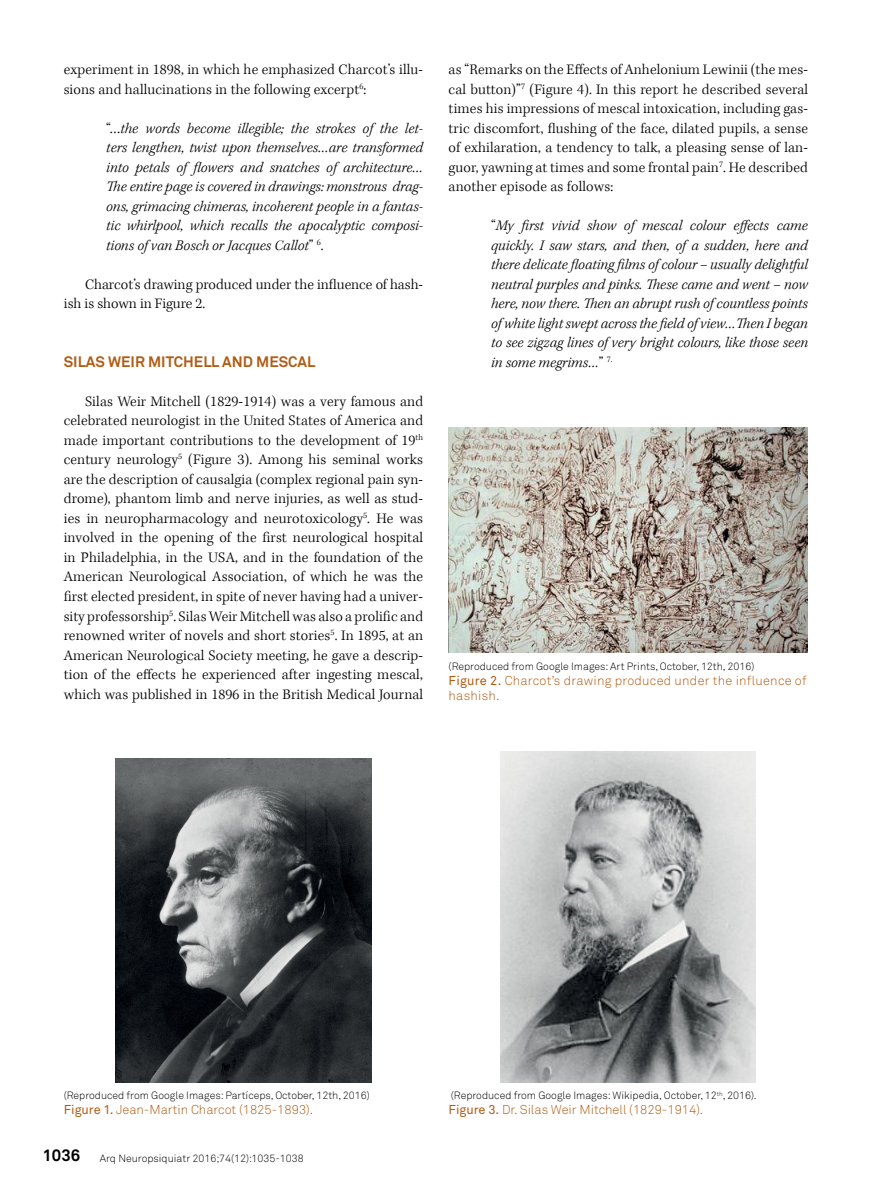
<style>
.page{position:relative;width:893px;height:1191px;background:#fff}
.page>*{position:absolute;margin:0;border:0;box-sizing:border-box;transform-origin:0 0}
.t1{font:300 15px/19.5px "Kepler Std";letter-spacing:.01em;color:#000}
.t2{font:italic 300 15px/19.5px "Kepler Std";color:#000;text-align:justify}
.t3{font:700 15px "Akkurat Pro";color:#b15c12}
.t4{font:12.75px "Akkurat Light Pro";color:#b15c12}
.t5{font:12.75px/15.3px "Akkurat Light Pro";letter-spacing:.02em;color:#b15c12}
.t6{font:10.5px "Akkurat Light Pro";color:#000}
.s1{font-style:normal}
.s2{font-family:"Akkurat Pro"}
.s3{font-family:"Akkurat Pro";font-weight:700;font-size:16.5px}
</style>
<div class="page">
<img style="left:116px;top:758px;width:255px;height:324px">
<img style="left:449px;top:427px;width:359px;height:226px">
<img style="left:501px;top:751px;width:255px;height:331px">
<p class="t1" style="left:64px;top:60px;width:361px">experiment in 1898, in which he emphasized Charcot’s illu&shy;sions and hallucinations in the following excerpt<sup>6</sup>:</p>
<p class="t2" style="left:106px;top:119px;width:318px"><span class="s1">“…</span>the words become illegible; the strokes of the let&shy;ters lengthen, twist upon themselves…are transformed into petals of flowers and snatches of architecture… The entire page is covered in drawings: monstrous drag&shy;ons, grimacing chimeras, incoherent people in a fantas&shy;tic whirlpool, which recalls the apocalyptic composi&shy;tions of van Bosch or Jacques Callot<span class="s1">”</span> <sup>6</sup><span class="s1">.</span></p>
<p class="t1" style="left:64px;top:275px;width:361px;text-indent:21px">Charcot’s drawing produced under the influence of hash&shy;ish is shown in Figure 2.</p>
<p class="t3" style="left:64px;top:352px;width:253px">SILAS WEIR MITCHELL AND MESCAL</p>
<p class="t1" style="left:64px;top:392px;width:361px;text-align:justify;text-indent:21px">Silas Weir Mitchell (1829-1914) was a very famous and celebrated neurologist in the United States of America and made important contributions to the development of 19<sup>th </sup>century neurology<sup>5</sup> (Figure 3). Among his seminal works are the description of causalgia (complex regional pain syn&shy;drome), phantom limb and nerve injuries, as well as stud&shy;ies in neuropharmacology and neurotoxicology<sup>5</sup>. He was involved in the opening of the first neurological hospital in Philadelphia, in the USA, and in the foundation of the American Neurological Association, of which he was the first elected president, in spite of never having had a univer&shy;sity professorship<sup>5</sup>. Silas Weir Mitchell was also a prolific and renowned writer of novels and short stories<sup>5</sup>. In 1895, at an American Neurological Society meeting, he gave a descrip&shy;tion of the effects he experienced after ingesting mescal, which was published in 1896 in the British Medical Journal</p>
<p class="t1" style="left:449px;top:60px;width:361px;text-align:justify">as “Remarks on the Effects of Anhelonium Lewinii (the mes&shy;cal button)”<sup>7</sup> (Figure 4). In this report he described several times his impressions of mescal intoxication, including gas&shy;tric discomfort, flushing of the face, dilated pupils, a sense of exhilaration, a tendency to talk, a pleasing sense of lan&shy;guor, yawning at times and some frontal pain<sup>7</sup>. He described another episode as follows:</p>
<p class="t2" style="left:491px;top:216px;width:318px"><span class="s1">“</span>My first vivid show of mescal colour effects came quickly. I saw stars, and then, of a sudden, here and there delicate floating films of colour – usually delightful neutral purples and pinks. These came and went – now here, now there. Then an abrupt rush of countless points of white light swept across the field of view…Then I began to see zigzag lines of very bright colours, like those seen in some megrims…<span class="s1">”</span> <sup>7.</sup></p>
<p class="t6" style="left:449px;top:659px;width:307px">(Reproduced from Google Images: Art Prints, October, 12th, 2016)</p>
<p class="t5" style="left:449px;top:673px;width:359px"><span class="s2">Figure 2.</span> Charcot’s drawing produced under the influence of hashish.</p>
<p class="t6" style="left:64px;top:1089px;width:308px">(Reproduced from Google Images: Partíceps, October, 12th, 2016)</p>
<p class="t4" style="left:64px;top:1102px;width:251px"><span class="s2">Figure 1.</span> Jean-Martin Charcot (1825-1893).</p>
<p class="t6" style="left:43px;top:1151px;width:263px"><span class="s3">1036</span> Arq Neuropsiquiatr 2016;74(12):1035-1038</p>
<p class="t6" style="left:451px;top:1089px;width:307px">(Reproduced from Google Images: Wikipedia, October, 12<sup>th</sup>, 2016).</p>
<p class="t4" style="left:449px;top:1102px;width:256px"><span class="s2">Figure 3.</span> Dr. Silas Weir Mitchell (1829-1914).</p>
</div>
